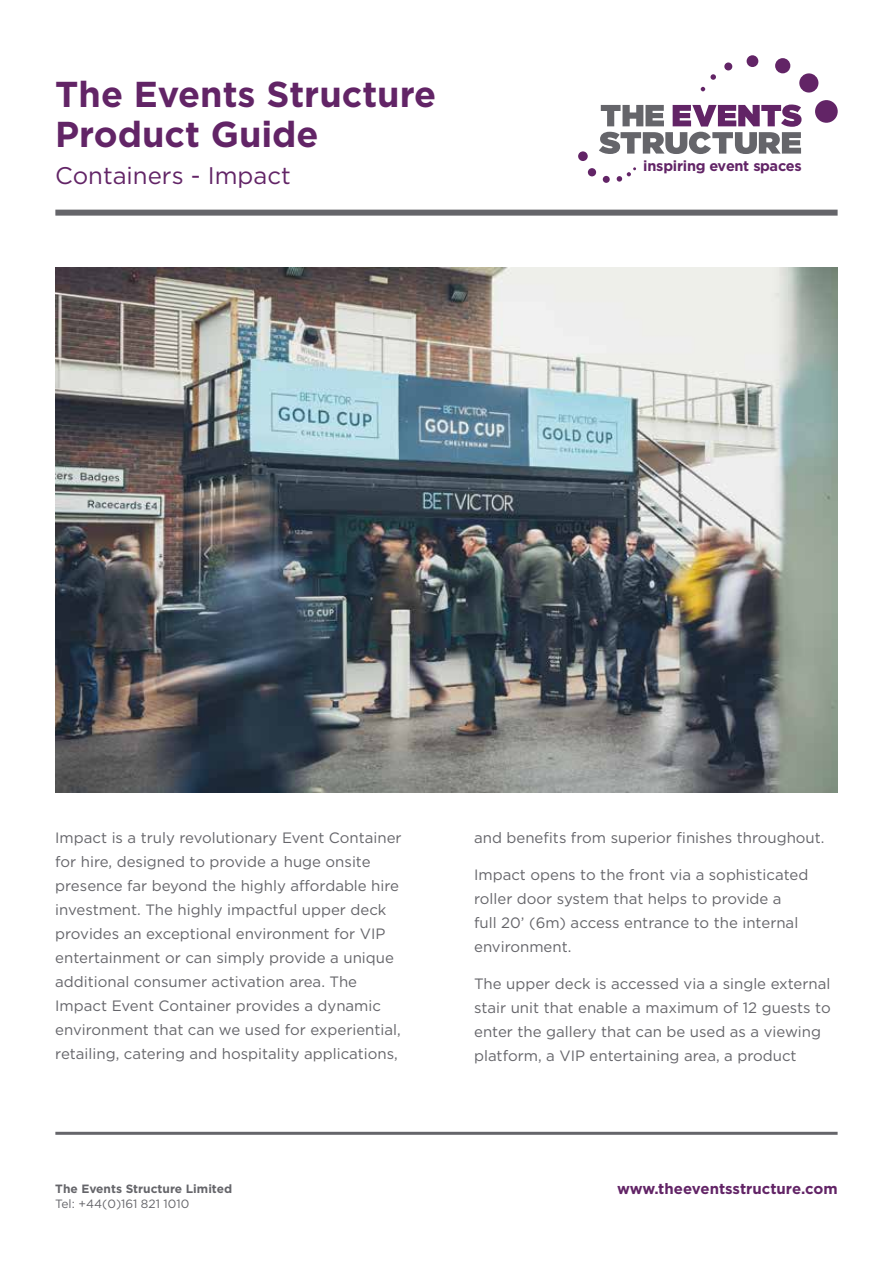
<style>
.page{position:relative;width:893px;height:1263px;background:#fff}
.page>*{position:absolute;margin:0;border:0;box-sizing:border-box;transform-origin:0 0}
.t1{font:700 36px/39.8px "Gotham";color:#622466}
.t2{font:24px "Gotham";color:#622466}
.t3{font:15px/24px "Gotham";color:#65656a}
.t4{font:700 15px "Gotham";color:#622466}
.t5{font:700 14.55px "Gotham";letter-spacing:-.02em;color:#622466}
.t6{font:700 12px "Gotham";color:#65656a}
.t7{font:12px "Gotham";color:#65656a}
</style>
<div class="page">
<div style="left:55px;top:210px;width:783px;height:6px;background:#65656a"></div>
<hr style="left:55px;top:1132px;width:783px;height:3px;background:#65656a">
<svg style="left:599px;top:105px;width:202px;height:49px"></svg>
<svg style="left:701px;top:87px;width:4px;height:4px"></svg>
<svg style="left:710px;top:74px;width:6px;height:6px"></svg>
<div style="left:724px;top:62px;width:8px;height:8px;background:#622466;border-radius:50%"></div>
<div style="left:747px;top:55px;width:11px;height:12px;background:#622466;border-radius:50%"></div>
<div style="left:775px;top:58px;width:15px;height:15px;background:#622466;border-radius:50%"></div>
<div style="left:799px;top:73px;width:19px;height:20px;background:#622466;border-radius:50%"></div>
<div style="left:815px;top:100px;width:23px;height:23px;background:#622466;border-radius:50%"></div>
<svg style="left:617px;top:167px;width:19px;height:15px"></svg>
<div style="left:603px;top:176px;width:7px;height:7px;background:#622466;border-radius:50%"></div>
<div style="left:588px;top:168px;width:8px;height:8px;background:#622466;border-radius:50%"></div>
<div style="left:578px;top:151px;width:10px;height:10px;background:#622466;border-radius:50%"></div>
<img style="left:55px;top:268px;width:783px;height:524px">
<h1 class="t1" style="left:55px;top:73px;width:382px">The Events Structure<br>Product Guide</h1>
<h2 class="t2" style="left:55px;top:162px;width:237px">Containers - Impact</h2>
<p class="t5" style="left:643px;top:157px;width:160px">inspiring event spaces</p>
<p class="t3" style="left:55px;top:826px;width:348px">Impact is a truly revolutionary Event Container for hire, designed to provide a huge onsite presence far beyond the highly affordable hire investment. The highly impactful upper deck provides an exceptional environment for VIP entertainment or can simply provide a unique additional consumer activation area. The Impact Event Container provides a dynamic environment that can we used for experiential, retailing, catering and hospitality applications,</p>
<p class="t3" style="left:474px;top:826px;width:352px">and benefits from superior finishes throughout.</p>
<p class="t3" style="left:474px;top:862px;width:336px">Impact opens to the front via a sophisticated roller door system that helps to provide a<br>full 20’ (6m) access entrance to the internal environment.</p>
<p class="t3" style="left:474px;top:971px;width:358px">The upper deck is accessed via a single external stair unit that enable a maximum of 12 guests to enter the gallery that can be used as a viewing platform, a VIP entertaining area, a product</p>
<p class="t6" style="left:55px;top:1181px;width:178px">The Events Structure Limited</p>
<p class="t7" style="left:55px;top:1197px;width:136px">Tel: +44(0)161 821 1010</p>
<p class="t4" style="left:617px;top:1180px;width:222px">www.theeventsstructure.com</p>
</div>
